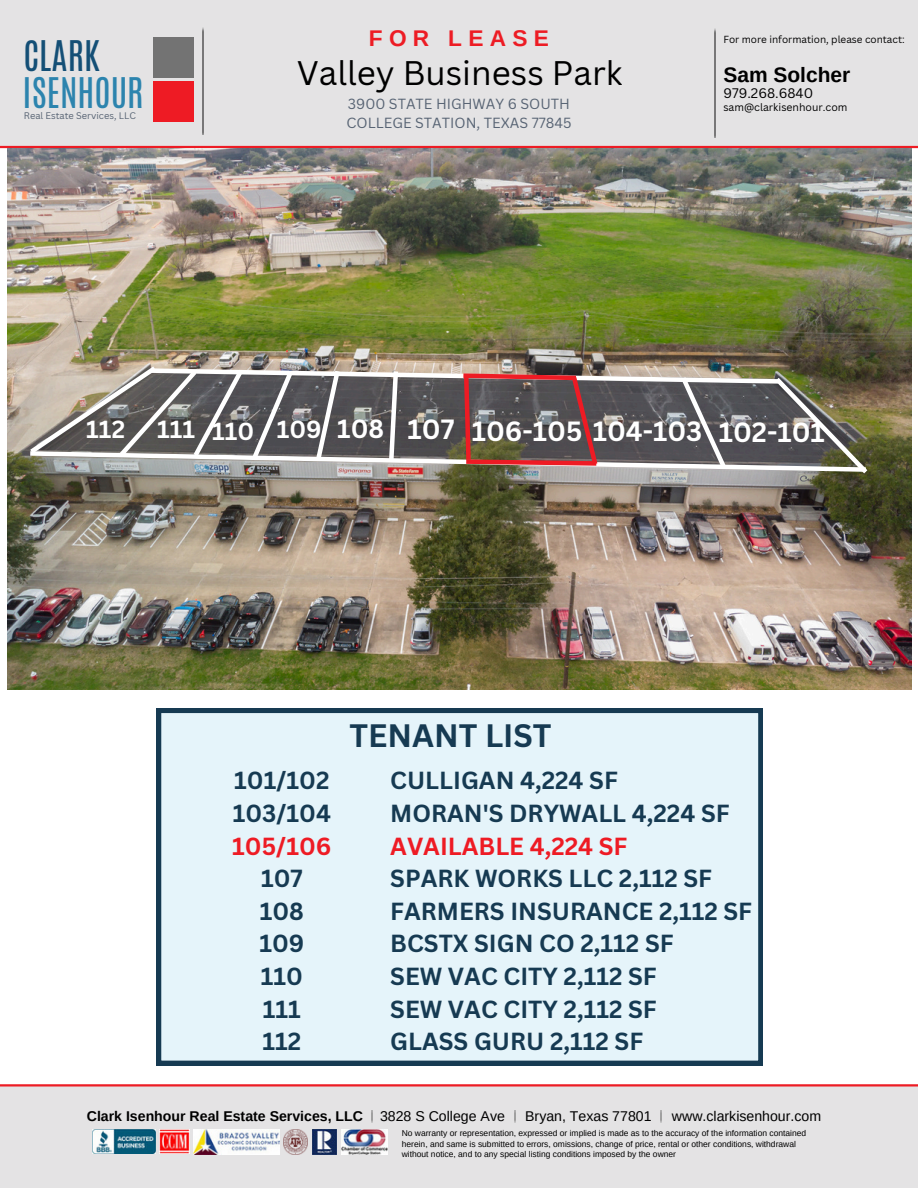
<style>
.page{position:relative;width:918px;height:1188px;background:#fff}
.page>*{position:absolute;margin:0;border:0;box-sizing:border-box;transform-origin:0 0}
.t1{font:35.25px "Antonio";color:#2c84ae}
.t2{font:35.25px "Antonio";color:#144f76}
.t3{font:33.15px "Canva Sans";color:#000}
.t4{font:700 31.5px "Canva Sans";color:#163a52}
.t5{font:700 27px "Canva Sans";color:#fff}
.t6{font:700 25.5px "Canva Sans";color:#fff}
.t7{font:700 24px/32.7px "Canva Sans";color:#163a52;text-align:center}
.t8{font:700 24px "Canva Sans";color:#fff}
.t9{font:700 22.65px "Arimo";letter-spacing:.28em;color:#ed1c24}
.t10{font:700 21px "Arimo";color:#000}
.t11{font:14.25px "Canva Sans";color:#586474}
.t12{font:14.1px "Arimo";color:#000}
.t13{font:700 14.1px "Arimo";color:#000}
.t14{font:13.5px "Canva Sans";color:#000}
.t15{font:10.5px "Canva Sans";color:#000}
.t16{font:9.9px "Canva Sans";color:#000}
.t17{font:9.3px "Canva Sans";color:#586474}
.t18{font:8.4px/10.6px "Arimo";color:#000}
.s1{color:#ee1b24}
</style>
<div class="page">
<div style="left:0;top:0;width:918px;height:146px;background:#e4e3e4"></div>
<img style="left:202px;top:27px;width:1px;height:107px">
<img style="left:714px;top:29px;width:1px;height:109px">
<div style="left:154px;top:81px;width:40px;height:40px;background:#ee1b24"></div>
<div style="left:154px;top:38px;width:40px;height:40px;background:#737373"></div>
<hr style="left:0;top:146px;width:918px;height:2px;background:#ed1c24">
<div style="left:0;top:1087px;width:918px;height:101px;background:#e4e3e4"></div>
<svg style="left:371px;top:1110px;width:2px;height:13px"></svg>
<hr style="left:0;top:1084px;width:918px;height:3px;background:#ed1c24">
<svg style="left:514px;top:1110px;width:1px;height:13px"></svg>
<svg style="left:661px;top:1110px;width:1px;height:13px"></svg>
<img style="left:92px;top:1129px;width:64px;height:25px">
<img style="left:159px;top:1129px;width:30px;height:25px">
<img style="left:312px;top:1130px;width:25px;height:24px">
<img style="left:342px;top:1130px;width:45px;height:24px">
<img style="left:283px;top:1130px;width:25px;height:24px">
<img style="left:193px;top:1130px;width:86px;height:24px">
<img style="left:8px;top:148px;width:903px;height:541px">
<div style="left:157px;top:709px;width:606px;height:356px;background:#e5f4fa"></div>
<img style="left:25px;top:362px;width:847px;height:116px">
<p class="t2" style="left:23px;top:31px;width:78px">CLARK</p>
<h1 class="t1" style="left:23px;top:68px;width:123px">ISENHOUR</h1>
<h6 class="t17" style="left:24px;top:109px;width:114px">Real Estate Services, LLC</h6>
<p class="t9" style="left:369px;top:26px;width:182px">FOR LEASE</p>
<p class="t3" style="left:297px;top:50px;width:327px">Valley Business Park</p>
<p class="t11" style="left:348px;top:94px;width:224px">3900 STATE HIGHWAY 6 SOUTH</p>
<p class="t11" style="left:346px;top:113px;width:227px">COLLEGE STATION, TEXAS 77845</p>
<p class="t16" style="left:723px;top:32px;width:183px">For more information, please contact:</p>
<p class="t10" style="left:723px;top:63px;width:128px">Sam Solcher</p>
<p class="t14" style="left:723px;top:84px;width:91px">979.268.6840</p>
<p class="t15" style="left:723px;top:100px;width:126px">sam@clarkisenhour.com</p>
<h4 class="t8" style="left:86px;top:412px;width:40px">112</h4>
<h4 class="t8" style="left:157px;top:413px;width:40px">111</h4>
<h6 class="t8" style="left:212px;top:415px;width:44px">110</h6>
<h3 class="t8" style="left:277px;top:412px;width:46px">109</h3>
<h6 class="t6" style="left:337px;top:411px;width:48px">108</h6>
<h5 class="t5" style="left:408px;top:410px;width:48px">107</h5>
<p class="t5" style="left:472px;top:412px;width:232px">106-105 104-103</p>
<p class="t5" style="left:719px;top:413px;width:107px">102-101</p>
<p class="t4" style="left:350px;top:714px;width:204px">TENANT LIST</p>
<p class="t7" style="left:232px;top:764px;width:101px">101/102<br>103/104<br><span class="s1">105/106<br></span>107<br>108<br>109<br>110<br>111<br>112</p>
<p class="t7" style="left:390px;top:764px;width:363px;text-align:left">CULLIGAN 4,224 SF<br>MORAN'S DRYWALL 4,224 SF<br><span class="s1">AVAILABLE 4,224 SF<br></span>SPARK WORKS LLC 2,112 SF<br>FARMERS INSURANCE 2,112 SF<br>BCSTX SIGN CO 2,112 SF<br>SEW VAC CITY 2,112 SF<br>SEW VAC CITY 2,112 SF<br>GLASS GURU 2,112 SF</p>
<h4 class="t13" style="left:87px;top:1109px;width:278px">Clark Isenhour Real Estate Services, LLC</h4>
<h4 class="t12" style="left:380px;top:1109px;width:126px">3828 S College Ave</h4>
<h6 class="t12" style="left:525px;top:1109px;width:128px">Bryan, Texas 77801</h6>
<h4 class="t12" style="left:672px;top:1109px;width:151px">www.clarkisenhour.com</h4>
<h6 class="t18" style="left:402px;top:1128px;width:406px">No warranty or representation, expressed or implied is made as to the accuracy of the information contained herein, and same is submitted to errors, omissions, change of price, rental or other conditions, withdrawal without notice, and to any special listing conditions imposed by the owner</h6>
</div>
